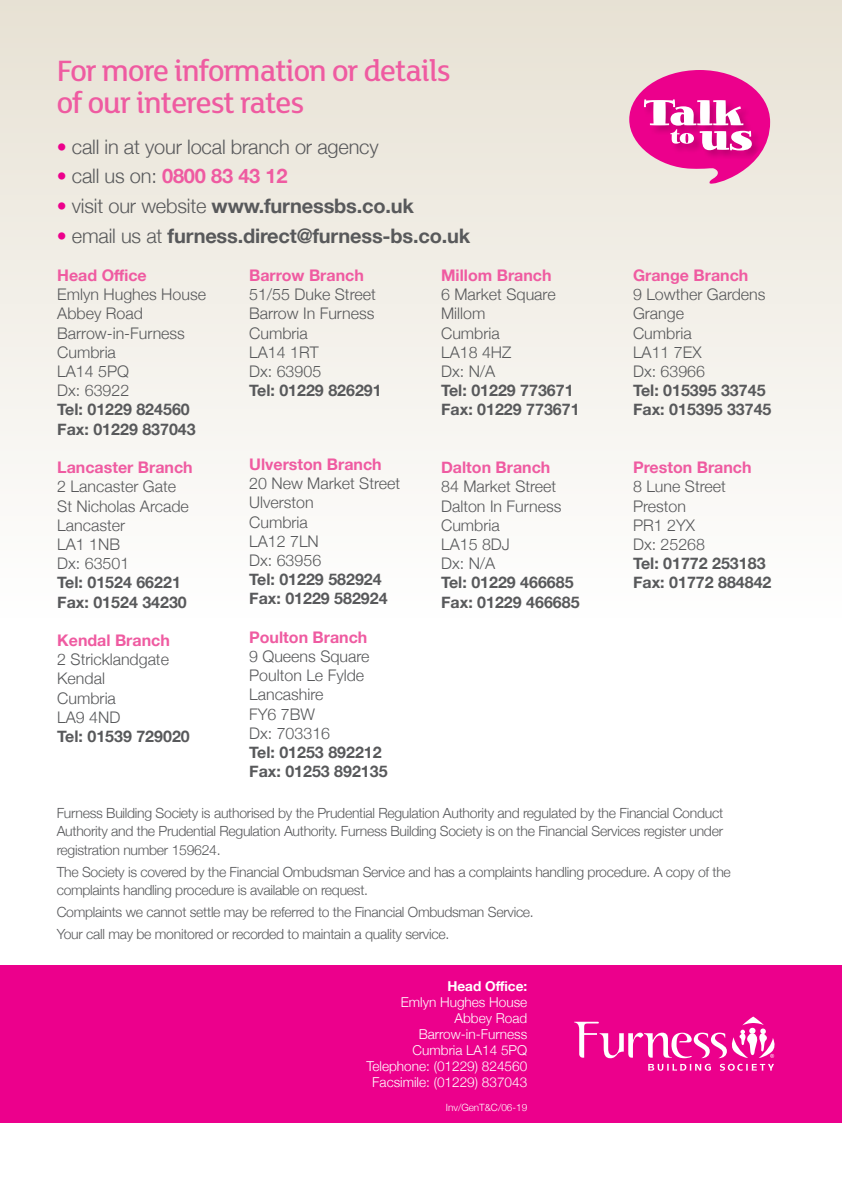
<style>
.page{position:relative;width:842px;height:1191px;background:#fff}
.page>*{position:absolute;margin:0;border:0;box-sizing:border-box;transform-origin:0 0}
.t1{font:500 32px/32px "FS Lola";letter-spacing:-.03em;color:#ef5ba1}
.t2{font:700 20px "Helvetica Neue";letter-spacing:-.01em;color:#58595b}
.t3{font:300 20px "Helvetica Neue";letter-spacing:-.01em;color:#58595b}
.t4{font:700 20px "Helvetica Neue";letter-spacing:-.01em;color:#ef5ba1}
.t5{font:300 16px/19.2px "Helvetica Neue";color:#58595b}
.t6{font:700 16px/19.2px "Helvetica Neue";color:#58595b}
.t7{font:700 16px "Helvetica Neue";color:#ef5ba1}
.t8{font:300 14px/18px "Helvetica Neue";letter-spacing:-.02em;color:#58595b}
.t9{font:300 13.6px/16px "Helvetica Neue";color:#fff;text-align:right}
.t10{font:700 13.6px "Helvetica Neue";color:#fff}
.t11{font:300 10px "Helvetica Neue";color:#fff}
.s1{color:#ec008c}
.s2{font-weight:300;color:#ec008c}
.s3{font-weight:300;color:#58595b}
.s4{font-weight:300}
</style>
<div class="page">
<div style="left:0;top:965px;width:842px;height:158px;background:#ec008c"></div>
<div style="left:0;top:0;width:842px;height:617px;background:linear-gradient(to bottom,#e7e1d4,#fefefe)"></div>
<svg style="left:574px;top:1016px;width:200px;height:54px"></svg>
<svg style="left:629px;top:70px;width:141px;height:114px;background:#eb63b0"></svg>
<h1 class="t1" style="left:57px;top:53px;width:395px">For more information or details of our interest rates</h1>
<h2 class="t3" style="left:57px;top:130px;width:323px"><span class="s1">•</span> call in at your local branch or agency</h2>
<h2 class="t4" style="left:57px;top:161px;width:232px"><span class="s2">•</span> <span class="s3">call us on:</span> 0800 83 43 12</h2>
<h2 class="t2" style="left:57px;top:190px;width:359px"><span class="s2">•</span> <span class="s4">visit our website</span> www.furnessbs.co.uk</h2>
<h2 class="t2" style="left:57px;top:220px;width:415px"><span class="s2">•</span> <span class="s4">email us at</span> furness.direct@furness-bs.co.uk</h2>
<p class="t7" style="left:57px;top:263px;width:91px">Head Office</p>
<p class="t5" style="left:57px;top:284px;width:150px">Emlyn Hughes House<br>Abbey Road<br>Barrow-in-Furness<br>Cumbria<br>LA14 5PQ<br>Dx: 63922</p>
<p class="t6" style="left:57px;top:400px;width:140px">Tel: 01229 824560<br>Fax: 01229 837043</p>
<p class="t7" style="left:57px;top:455px;width:137px">Lancaster Branch</p>
<p class="t5" style="left:57px;top:476px;width:133px">2 Lancaster Gate<br>St Nicholas Arcade<br>Lancaster<br>LA1 1NB<br>Dx: 63501</p>
<p class="t6" style="left:57px;top:573px;width:131px">Tel: 01524 66221<br>Fax: 01524 34230</p>
<p class="t7" style="left:57px;top:627px;width:114px">Kendal Branch</p>
<p class="t5" style="left:57px;top:648px;width:113px">2 Stricklandgate<br>Kendal<br>Cumbria<br>LA9 4ND</p>
<p class="t6" style="left:57px;top:727px;width:134px">Tel: 01539 729020</p>
<p class="t7" style="left:249px;top:263px;width:116px">Barrow Branch</p>
<p class="t5" style="left:249px;top:284px;width:128px">51/55 Duke Street<br>Barrow In Furness<br>Cumbria<br>LA14 1RT<br>Dx: 63905</p>
<p class="t6" style="left:249px;top:381px;width:134px">Tel: 01229 826291</p>
<p class="t7" style="left:249px;top:451px;width:134px">Ulverston Branch</p>
<p class="t5" style="left:249px;top:472px;width:152px">20 New Market Street<br>Ulverston<br>Cumbria<br>LA12 7LN<br>Dx: 63956</p>
<p class="t6" style="left:249px;top:570px;width:140px">Tel: 01229 582924<br>Fax: 01229 582924</p>
<p class="t7" style="left:249px;top:624px;width:120px">Poulton Branch</p>
<p class="t5" style="left:249px;top:645px;width:122px">9 Queens Square<br>Poulton Le Fylde<br>Lancashire<br>FY6 7BW<br>Dx: 703316</p>
<p class="t6" style="left:249px;top:743px;width:140px">Tel: 01253 892212<br>Fax: 01253 892135</p>
<p class="t7" style="left:441px;top:263px;width:112px">Millom Branch</p>
<p class="t5" style="left:441px;top:284px;width:116px">6 Market Square<br>Millom<br>Cumbria<br>LA18 4HZ<br>Dx: N/A</p>
<p class="t6" style="left:441px;top:381px;width:140px">Tel: 01229 773671<br>Fax: 01229 773671</p>
<p class="t7" style="left:441px;top:455px;width:111px">Dalton Branch</p>
<p class="t5" style="left:441px;top:476px;width:122px">84 Market Street<br>Dalton In Furness<br>Cumbria<br>LA15 8DJ<br>Dx: N/A</p>
<p class="t6" style="left:441px;top:573px;width:140px">Tel: 01229 466685<br>Fax: 01229 466685</p>
<p class="t7" style="left:633px;top:263px;width:117px">Grange Branch</p>
<p class="t5" style="left:633px;top:284px;width:134px">9 Lowther Gardens<br>Grange<br>Cumbria<br>LA11 7EX<br>Dx: 63966</p>
<p class="t6" style="left:633px;top:381px;width:140px">Tel: 015395 33745<br>Fax: 015395 33745</p>
<p class="t7" style="left:633px;top:455px;width:120px">Preston Branch</p>
<p class="t5" style="left:633px;top:476px;width:94px">8 Lune Street<br>Preston<br>PR1 2YX<br>Dx: 25268</p>
<p class="t6" style="left:633px;top:554px;width:140px">Tel: 01772 253183<br>Fax: 01772 884842</p>
<p class="t8" style="left:57px;top:803px;width:668px;text-align:justify">Furness Building Society is authorised by the Prudential Regulation Authority and regulated by the Financial Conduct Authority and the Prudential Regulation Authority. Furness Building Society is on the Financial Services register under registration number 159624.</p>
<p class="t8" style="left:57px;top:861px;width:676px">The Society is covered by the Financial Ombudsman Service and has a complaints handling procedure. A copy of the complaints handling procedure is available on request.</p>
<p class="t8" style="left:57px;top:900px;width:479px;line-height:22.2px">Complaints we cannot settle may be referred to the Financial Ombudsman Service.<br>Your call may be monitored or recorded to maintain a quality service.</p>
<p class="t10" style="left:447px;top:975px;width:81px">Head Office:</p>
<p class="t9" style="left:366px;top:992px;width:162px">Emlyn Hughes House<br>Abbey Road<br>Barrow-in-Furness<br>Cumbria LA14 5PQ<br>Telephone: (01229) 824560<br>Facsimile: (01229) 837043</p>
<p class="t11" style="left:446px;top:1099px;width:83px">Inv/GenT&amp;C/06-19</p>
</div>
